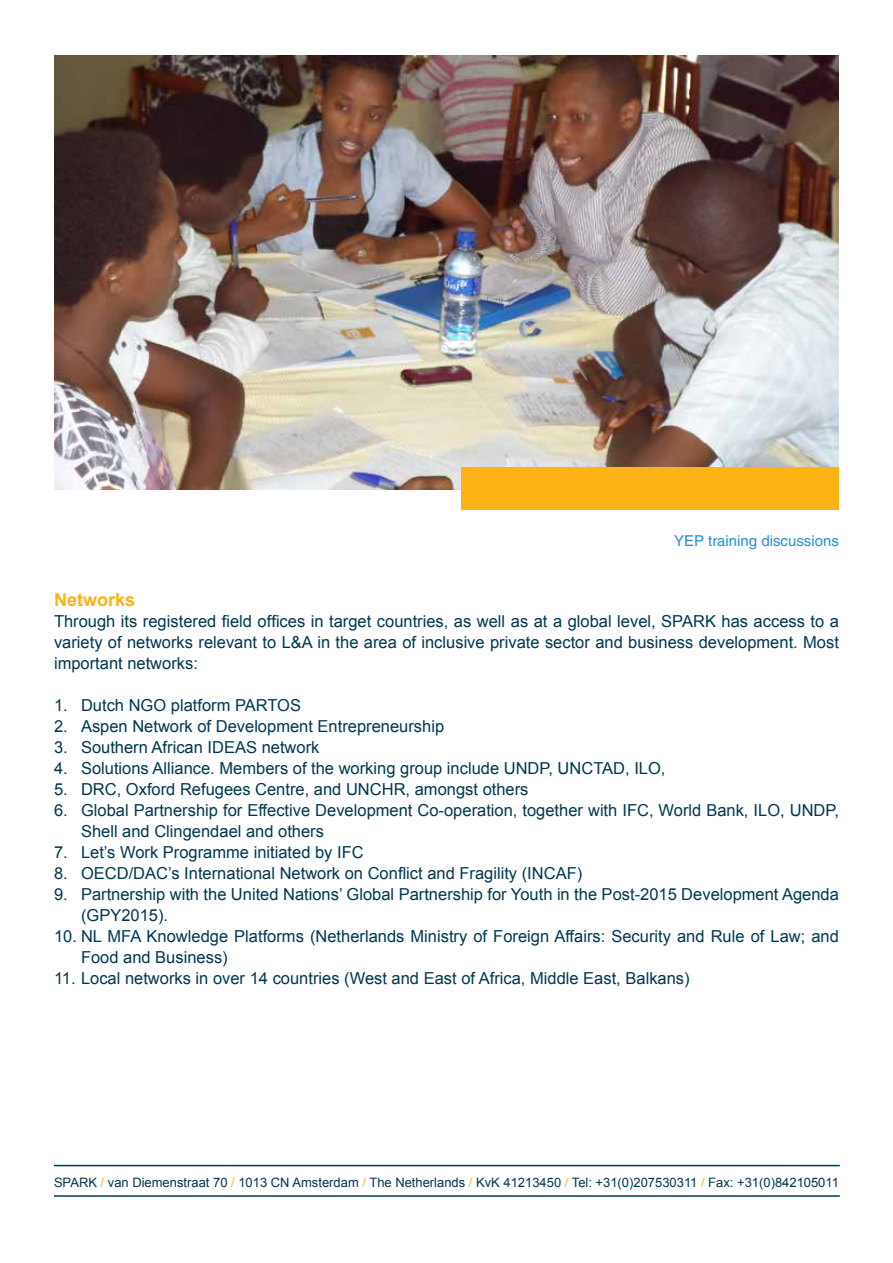
<style>
.page{position:relative;width:893px;height:1263px;background:#fff}
.page>*{position:absolute;margin:0;border:0;box-sizing:border-box;transform-origin:0 0}
.t1{font:700 18px "Arial";color:#fcb316}
.t2{font:16.5px/21px "Arial";color:#013850}
.t3{font:15px "Helvetica A";color:#2491d0}
.t4{font:12.9px "Arial";color:#013850}
.s1{color:#fcb316}
</style>
<div class="page">
<img style="left:54px;top:55px;width:785px;height:434px">
<div style="left:461px;top:468px;width:378px;height:42px;background:#fcb316"></div>
<hr style="left:54px;top:1195px;width:786px;height:2px;background:#013850">
<hr style="left:54px;top:1165px;width:786px;height:1px;background:#013850">
<p class="t3" style="left:674px;top:532px;width:166px">YEP training discussions</p>
<p class="t1" style="left:54px;top:588px;width:83px">Networks</p>
<p class="t2" style="left:54px;top:611px;width:786px;text-align:justify">Through its registered field offices in target countries, as well as at a global level, SPARK has access to a variety of networks relevant to L&amp;A in the area of inclusive private sector and business development. Most important networks:</p>
<p class="t2" style="left:54px;top:695px;width:249px">1. Dutch NGO platform PARTOS</p>
<p class="t2" style="left:54px;top:716px;width:392px">2. Aspen Network of Development Entrepreneurship</p>
<p class="t2" style="left:54px;top:737px;width:267px">3. Southern African IDEAS network</p>
<p class="t2" style="left:54px;top:758px;width:613px">4. Solutions Alliance. Members of the working group include UNDP, UNCTAD, ILO,</p>
<p class="t2" style="left:54px;top:779px;width:476px">5. DRC, Oxford Refugees Centre, and UNCHR, amongst others</p>
<p class="t2" style="left:81px;top:800px;width:759px;text-indent:-27px">6. Global Partnership for Effective Development Co-operation, together with IFC, World Bank, ILO, UNDP,<br>Shell and Clingendael and others</p>
<p class="t2" style="left:54px;top:842px;width:311px">7. Let’s Work Programme initiated by IFC</p>
<p class="t2" style="left:54px;top:863px;width:530px">8. OECD/DAC’s International Network on Conflict and Fragility (INCAF)</p>
<p class="t2" style="left:81px;top:884px;width:759px;text-indent:-27px">9. Partnership with the United Nations’ Global Partnership for Youth in the Post-2015 Development Agenda (GPY2015).</p>
<p class="t2" style="left:81px;top:926px;width:759px;text-indent:-27px">10. NL MFA Knowledge Platforms (Netherlands Ministry of Foreign Affairs: Security and Rule of Law; and<br>Food and Business)</p>
<p class="t2" style="left:54px;top:968px;width:637px">11. Local networks in over 14 countries (West and East of Africa, Middle East, Balkans)</p>
<p class="t4" style="left:54px;top:1173px;width:786px">SPARK <span class="s1">/</span> van Diemenstraat 70 <span class="s1">/</span> 1013 CN Amsterdam <span class="s1">/</span> The Netherlands <span class="s1">/</span> KvK 41213450 <span class="s1">/</span> Tel: +31(0)207530311 <span class="s1">/</span> Fax: +31(0)842105011</p>
</div>
